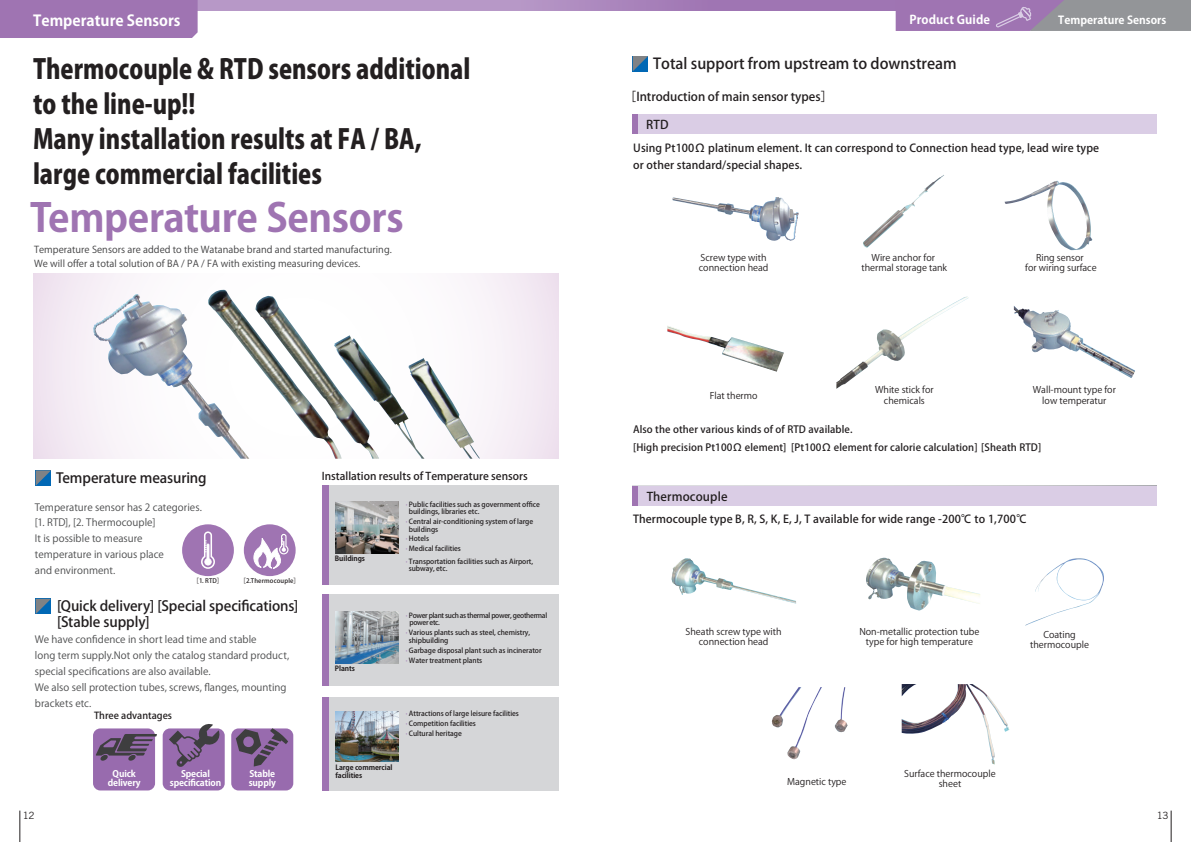
<style>
.page{position:relative;width:1191px;height:842px;background:#fff}
.page>*{position:absolute;margin:0;border:0;box-sizing:border-box;transform-origin:0 0}
.t1{font:700 39px "Ryo Gothic Plus N";letter-spacing:-.01em;color:#9f74b2}
.t2{font:800 27px/35px "Ryo Gothic Plus N";color:#231f20;scale:.87 1}
.t3{font:500 15px "Ryo Gothic Plus N";color:#231f20}
.t4{font:700 15px "Ryo Gothic Plus N";color:#fff}
.t5{font:500 14px/15.5px "Ryo Gothic Plus N";letter-spacing:-.01em;color:#231f20}
.t6{font:500 13px "Ryo Gothic Plus N";letter-spacing:.01em;color:#231f20}
.t7{font:500 12.1px "Ryo Gothic Plus N";color:#231f20}
.t8{font:500 12px "Ryo Gothic Plus N";letter-spacing:.01em;color:#231f20}
.t9{font:700 12px "Ryo Gothic Plus N";letter-spacing:.01em;color:#fff}
.t10{font:500 11px/17.2px "Ryo Gothic Plus N";letter-spacing:.01em;color:#231f20}
.t11{font:700 11px "Ryo Gothic Plus N";color:#fff}
.t12{font:500 10.7px "Ryo Gothic Plus N";color:#231f20}
.t13{font:10px/15.9px "Ryo Gothic Plus N";letter-spacing:.005em;color:#4b4c4d}
.t14{font:500 10px/17.5px "Ryo Gothic Plus N";letter-spacing:.01em;color:#231f20}
.t15{font:10px "Trade Gothic";color:#231f20}
.t16{font:500 9.6px "Ryo Gothic Plus N";color:#231f20}
.t17{font:9.5px/14px "Ryo Gothic Plus N";letter-spacing:.005em;color:#3e3e3f}
.t18{font:9.2px/10.3px "Ryo Gothic Plus N";color:#231f20;text-align:center}
.t19{font:700 9px/9px "Ryo Gothic Plus N";letter-spacing:-.015em;color:#fff;text-align:center}
.t20{font:700 7.1px/8.4px "Ryo Gothic Plus N";letter-spacing:-.01em;color:#231f20}
.t21{font:500 7px/7.4px "Ryo Gothic Plus N";letter-spacing:-.005em;color:#231f20}
.t22{font:500 7px/7.4px "Ryo Gothic Plus N";letter-spacing:-.045em;color:#231f20}
.t23{font:500 6.2px "Ryo Gothic Plus N";letter-spacing:.02em;color:#231f20}
.s1{color:#9f74b2}
</style>
<div class="page">
<svg style="left:34px;top:273px;width:524px;height:186px"></svg>
<img style="left:93px;top:294px;width:115px;height:165px">
<img style="left:379px;top:335px;width:45px;height:124px">
<img style="left:408px;top:358px;width:71px;height:101px">
<img style="left:208px;top:290px;width:171px;height:169px">
<svg style="left:198px;top:0;width:697px;height:10px;background:#ad89be"></svg>
<hr style="left:20px;top:811px;width:1px;height:31px;background:#231f20">
<hr style="left:1170px;top:811px;width:1px;height:31px;background:#231f20">
<svg style="left:36px;top:470px;width:15px;height:16px"></svg>
<svg style="left:36px;top:599px;width:15px;height:15px"></svg>
<div style="left:231px;top:728px;width:62px;height:62px;background:#986bae;border-radius:7px"></div>
<div style="left:93px;top:728px;width:62px;height:62px;background:#986bae;border-radius:7px"></div>
<div style="left:163px;top:728px;width:62px;height:62px;background:#986bae;border-radius:7px"></div>
<svg style="left:96px;top:734px;width:61px;height:27px"></svg>
<svg style="left:169px;top:724px;width:51px;height:43px"></svg>
<svg style="left:236px;top:728px;width:52px;height:38px"></svg>
<div style="left:182px;top:524px;width:52px;height:52px;background:#9f74b2;border-radius:50%"></div>
<div style="left:244px;top:524px;width:52px;height:52px;background:#9f74b2;border-radius:50%"></div>
<svg style="left:201px;top:531px;width:14px;height:38px"></svg>
<svg style="left:251px;top:533px;width:38px;height:36px"></svg>
<div style="left:323px;top:485px;width:235px;height:99px;background:#d5d6d8"></div>
<img style="left:336px;top:501px;width:62px;height:52px">
<div style="left:323px;top:485px;width:6px;height:99px;background:#9f74b2"></div>
<div style="left:323px;top:594px;width:235px;height:92px;background:#d5d6d8"></div>
<div style="left:323px;top:594px;width:6px;height:92px;background:#9f74b2"></div>
<img style="left:336px;top:612px;width:62px;height:51px">
<div style="left:323px;top:697px;width:235px;height:93px;background:#d5d6d8"></div>
<div style="left:323px;top:697px;width:6px;height:93px;background:#9f74b2"></div>
<img style="left:336px;top:711px;width:62px;height:51px">
<svg style="left:633px;top:56px;width:15px;height:15px"></svg>
<div style="left:632px;top:114px;width:525px;height:20px;background:#dacde5"></div>
<div style="left:632px;top:114px;width:5px;height:20px;background:#9f74b2"></div>
<div style="left:633px;top:486px;width:524px;height:20px;background:#dacde5"></div>
<div style="left:633px;top:486px;width:5px;height:20px;background:#9f74b2"></div>
<img style="left:672px;top:197px;width:126px;height:44px">
<img style="left:836px;top:297px;width:133px;height:92px">
<img style="left:671px;top:558px;width:125px;height:46px">
<img style="left:866px;top:558px;width:114px;height:52px">
<img style="left:1025px;top:558px;width:79px;height:68px">
<img style="left:772px;top:687px;width:75px;height:73px">
<img style="left:901px;top:684px;width:108px;height:80px">
<img style="left:863px;top:175px;width:81px;height:73px">
<img style="left:1014px;top:306px;width:121px;height:72px">
<img style="left:1004px;top:181px;width:88px;height:69px">
<img style="left:667px;top:326px;width:117px;height:46px">
<div style="left:0;top:0;width:198px;height:38px;background:#9f74b2"></div>
<svg style="left:895px;top:0;width:296px;height:31px;background:#9a85a6"></svg>
<h3 class="t4" style="left:33px;top:11px;width:149px">Temperature Sensors</h3>
<h2 class="t2" style="left:33px;top:53px;width:504px">Thermocouple &amp; RTD sensors additional to the line-up!!<br>Many installation results at FA / BA, large commercial facilities</h2>
<h1 class="t1" style="left:30px;top:192px;width:375px">Temperature Sensors</h1>
<h3 class="t17" style="left:34px;top:243px;width:359px">Temperature Sensors are added to the Watanabe brand and started manufacturing.<br>We will offer a total solution of BA / PA / FA with existing measuring devices.</h3>
<h3 class="t5" style="left:56px;top:471px;width:152px">Temperature measuring</h3>
<h3 class="t13" style="left:35px;top:499px;width:168px">Temperature sensor has 2 categories. [1. RTD], [2. Thermocouple]<br>It is possible to measure<br>temperature in various place<br>and environment.</h3>
<p class="t23" style="left:193px;top:577px;width:32px">［1. RTD］</p>
<p class="t23" style="left:240px;top:577px;width:61px">［2.Thermocouple］</p>
<h3 class="t5" style="left:57px;top:599px;width:243px">[Quick delivery] [Special specifications] [Stable supply]</h3>
<h3 class="t13" style="left:35px;top:632px;width:256px">We have confidence in short lead time and stable<br>long term supply.Not only the catalog standard product, special specifications are also available.<br>We also sell protection tubes, screws, flanges, mounting brackets etc.</h3>
<h3 class="t16" style="left:94px;top:709px;width:79px">Three advantages</h3>
<p class="t19" style="left:108px;top:770px;width:34px">Quick delivery</p>
<p class="t19" style="left:249px;top:770px;width:29px;text-align:left">Stable supply</p>
<p class="t19" style="left:170px;top:770px;width:53px">Special specification</p>
<h3 class="t12" style="left:322px;top:470px;width:207px">Installation results of Temperature sensors</h3>
<p class="t20" style="left:335px;top:555px;width:32px">Buildings</p>
<p class="t21" style="left:409px;top:501px;width:133px;text-indent:-3px"><span class="s1">·</span> Public facilities such as government office buildings, libraries etc.</p>
<p class="t21" style="left:409px;top:518px;width:126px;text-indent:-3px"><span class="s1">·</span> Central air-conditioning system of large buildings</p>
<p class="t21" style="left:406px;top:534px;width:57px;line-height:9.9px"><span class="s1">·</span> Hotels<br><span class="s1">·</span> Medical facilities</p>
<p class="t21" style="left:409px;top:558px;width:126px;text-indent:-3px"><span class="s1">·</span> Transportation facilities such as Airport, subway, etc.</p>
<p class="t20" style="left:335px;top:665px;width:21px">Plants</p>
<p class="t22" style="left:409px;top:612px;width:139px;text-indent:-4px"><span class="s1">·</span> Power plant such as thermal power, geothermal power etc.</p>
<p class="t21" style="left:409px;top:629px;width:123px;text-indent:-3px"><span class="s1">·</span> Various plants such as steel, chemistry, shipbuilding</p>
<p class="t21" style="left:406px;top:645px;width:137px;line-height:10.1px"><span class="s1">·</span> Garbage disposal plant such as incinerator <span class="s1">·</span> Water treatment plants</p>
<p class="t20" style="left:335px;top:763px;width:59px">Large commercial facilities</p>
<p class="t21" style="left:406px;top:709px;width:115px;line-height:10.1px"><span class="s1">·</span> Attractions of large leisure facilities <span class="s1">·</span> Competition facilities<br><span class="s1">·</span> Cultural heritage</p>
<h3 class="t9" style="left:909px;top:12px;width:82px">Product Guide</h3>
<h3 class="t11" style="left:1058px;top:13px;width:110px">Temperature Sensors</h3>
<h3 class="t3" style="left:653px;top:54px;width:305px">Total support from upstream to downstream</h3>
<h3 class="t7" style="left:624px;top:89px;width:210px">［Introduction of main sensor types］</h3>
<h3 class="t8" style="left:646px;top:117px;width:24px">RTD</h3>
<h3 class="t10" style="left:633px;top:140px;width:467px">Using Pt100Ω platinum element. It can correspond to Connection head type, lead wire type or other standard/special shapes.</h3>
<h3 class="t18" style="left:699px;top:252px;width:71px;text-align:left">Screw type with connection head</h3>
<h3 class="t18" style="left:709px;top:391px;width:49px">Flat thermo</h3>
<h3 class="t18" style="left:861px;top:252px;width:87px">Wire anchor for thermal storage tank</h3>
<h3 class="t18" style="left:1025px;top:252px;width:73px">Ring sensor<br>for wiring surface</h3>
<h3 class="t18" style="left:875px;top:385px;width:60px">White stick for chemicals</h3>
<h3 class="t18" style="left:1032px;top:385px;width:85px">Wall-mount type for low temperatur</h3>
<h3 class="t14" style="left:633px;top:421px;width:410px">Also the other various kinds of of RTD available.<br>[High precision Pt100Ω element] [Pt100Ω element for calorie calculation] [Sheath RTD]</h3>
<h3 class="t6" style="left:646px;top:488px;width:67px">測温抵抗体</h3>
<h3 class="t8" style="left:646px;top:489px;width:82px">Thermocouple</h3>
<h3 class="t10" style="left:633px;top:511px;width:395px">Thermocouple type B, R, S, K, E, J, T available for wide range -200℃ to 1,700℃</h3>
<h3 class="t18" style="left:685px;top:627px;width:97px">Sheath screw type with connection head</h3>
<h3 class="t18" style="left:859px;top:627px;width:122px">Non-metallic protection tube type for high temperature</h3>
<h3 class="t18" style="left:1030px;top:630px;width:60px">Coating thermocouple</h3>
<h3 class="t18" style="left:787px;top:777px;width:61px">Magnetic type</h3>
<h3 class="t18" style="left:904px;top:768px;width:93px">Surface thermocouple sheet</h3>
<h3 class="t15" style="left:23px;top:809px;width:13px">12</h3>
<h3 class="t15" style="left:1156px;top:809px;width:13px">13</h3>
</div>
